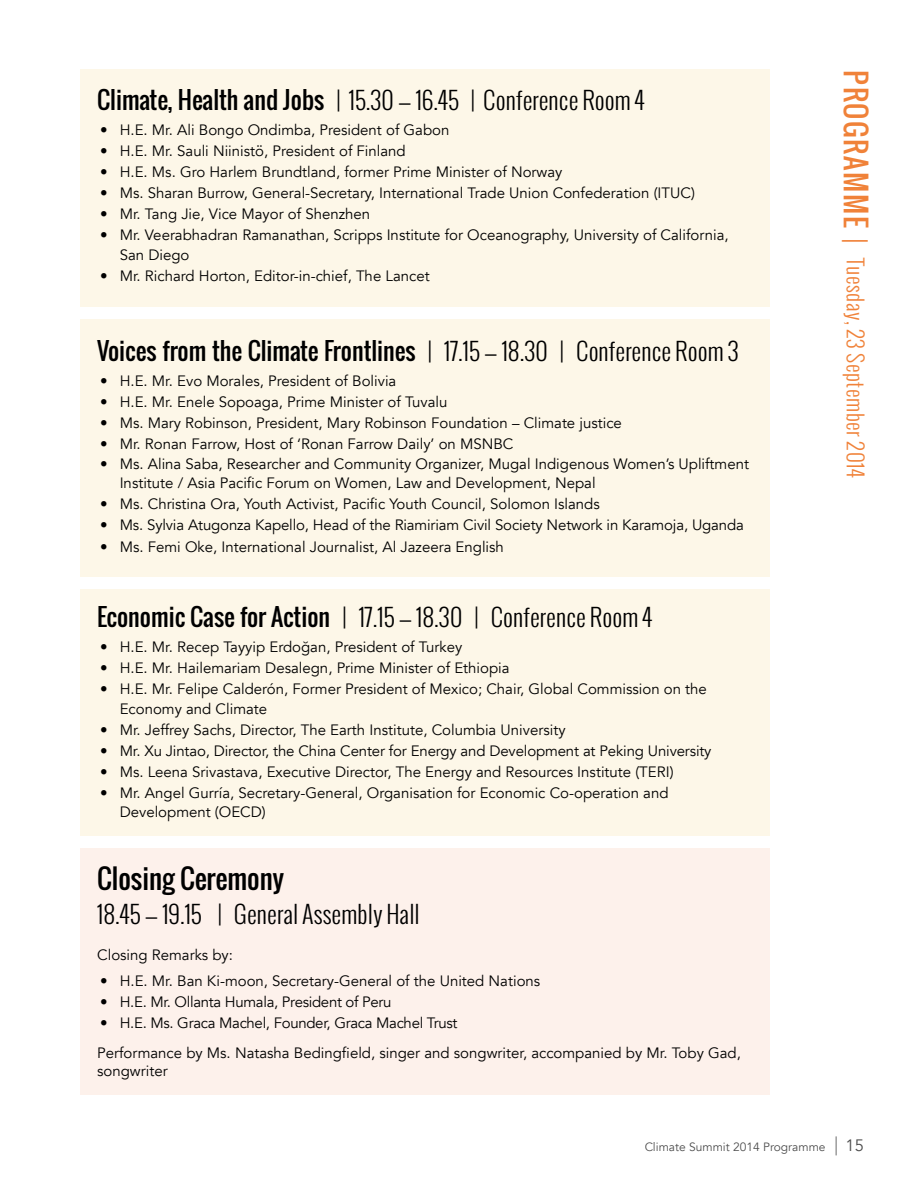
<style>
.page{position:relative;width:918px;height:1188px;background:#fff}
.page>*{position:absolute;margin:0;border:0;box-sizing:border-box;transform-origin:0 0}
.t1{font:27px "Oswald";color:#000}
.t2{font:300 24px "Oswald";color:#000}
.t3{font:24px "Oswald";color:#000}
.t4{font:300 21.15px "Oswald";letter-spacing:.02em;color:#f08239}
.t5{font:15px/19.5px "Avenir";color:#000}
.t6{font:15px "Avenir";letter-spacing:-.02em;color:#000}
.t7{font:12px "Avenir";color:#000}
.s1{font-weight:400}
.s2{font-weight:300}
.s3{font-weight:400;font-size:28.2px}
.s4{font-size:28.2px}
.s5{font-size:24.75px}
.s6{font-size:16.5px}
</style>
<div class="page">
<div style="left:80px;top:69px;width:690px;height:238px;background:#fdf7e8"></div>
<div style="left:80px;top:319px;width:690px;height:257px;background:#fdf7e8"></div>
<div style="left:80px;top:589px;width:690px;height:247px;background:#fdf7e8"></div>
<div style="left:80px;top:848px;width:690px;height:247px;background:#fdf1eb"></div>
<h2 class="t2" style="left:97px;top:83px;width:549px"><span class="s1">Climate, Health and Jobs</span> | 15.30 — 16.45 | Conference Room 4</h2>
<p class="t5" style="left:100px;top:121px;width:351px">• H.E. Mr. Ali Bongo Ondimba, President of Gabon</p>
<p class="t5" style="left:100px;top:142px;width:307px">• H.E. Mr. Sauli Niinistö, President of Finland</p>
<p class="t5" style="left:100px;top:163px;width:464px">• H.E. Ms. Gro Harlem Brundtland, former Prime Minister of Norway</p>
<p class="t5" style="left:100px;top:184px;width:596px">• Ms. Sharan Burrow, General-Secretary, International Trade Union Confederation (ITUC)</p>
<p class="t5" style="left:100px;top:205px;width:271px">• Mr. Tang Jie, Vice Mayor of Shenzhen</p>
<p class="t5" style="left:120px;top:226px;width:610px;text-indent:-20px">• Mr. Veerabhadran Ramanathan, Scripps Institute for Oceanography, University of California,<br>San Diego</p>
<p class="t5" style="left:100px;top:267px;width:331px">• Mr. Richard Horton, Editor-in-chief, The Lancet</p>
<h2 class="t3" style="left:97px;top:332px;width:643px">Voices from the Climate Frontlines <span class="s2">| 17.15 — 18.30 | Conference Room 3</span></h2>
<p class="t5" style="left:100px;top:372px;width:298px">• H.E. Mr. Evo Morales, President of Bolivia</p>
<p class="t5" style="left:100px;top:393px;width:349px">• H.E. Mr. Enele Sopoaga, Prime Minister of Tuvalu</p>
<p class="t5" style="left:100px;top:414px;width:523px">• Ms. Mary Robinson, President, Mary Robinson Foundation – Climate justice</p>
<p class="t5" style="left:100px;top:435px;width:415px">• Mr. Ronan Farrow, Host of ‘Ronan Farrow Daily’ on MSNBC</p>
<p class="t5" style="left:120px;top:454px;width:631px;text-indent:-20px">• Ms. Alina Saba, Researcher and Community Organizer, Mugal Indigenous Women’s Upliftment<br>Institute / Asia Pacific Forum on Women, Law and Development, Nepal</p>
<p class="t5" style="left:100px;top:495px;width:501px">• Ms. Christina Ora, Youth Activist, Pacific Youth Council, Solomon Islands</p>
<p class="t5" style="left:100px;top:516px;width:645px">• Ms. Sylvia Atugonza Kapello, Head of the Riamiriam Civil Society Network in Karamoja, Uganda</p>
<p class="t5" style="left:100px;top:537px;width:405px">• Ms. Femi Oke, International Journalist, Al Jazeera English</p>
<h2 class="t2" style="left:97px;top:601px;width:557px"><span class="s1">Economic Case for Action</span> | 17.15 — 18.30 | Conference Room 4</h2>
<p class="t5" style="left:100px;top:638px;width:364px">• H.E. Mr. Recep Tayyip Erdoğan, President of Turkey</p>
<p class="t5" style="left:100px;top:659px;width:411px">• H.E. Mr. Hailemariam Desalegn, Prime Minister of Ethiopia</p>
<p class="t5" style="left:120px;top:680px;width:589px;text-indent:-20px">• H.E. Mr. Felipe Calderón, Former President of Mexico; Chair, Global Commission on the<br>Economy and Climate</p>
<p class="t5" style="left:100px;top:720px;width:467px">• Mr. Jeffrey Sachs, Director, The Earth Institute, Columbia University</p>
<p class="t5" style="left:100px;top:741px;width:613px">• Mr. Xu Jintao, Director, the China Center for Energy and Development at Peking University</p>
<p class="t5" style="left:100px;top:762px;width:575px">• Ms. Leena Srivastava, Executive Director, The Energy and Resources Institute (TERI)</p>
<p class="t5" style="left:120px;top:783px;width:550px;text-indent:-20px">• Mr. Angel Gurría, Secretary-General, Organisation for Economic Co-operation and<br>Development (OECD)</p>
<h1 class="t1" style="left:97px;top:858px;width:188px">Closing Ceremony</h1>
<h2 class="t2" style="left:97px;top:898px;width:324px">18.45 — 19.15 | General Assembly Hall</h2>
<p class="t5" style="left:97px;top:946px;width:137px">Closing Remarks by:</p>
<p class="t5" style="left:100px;top:971px;width:442px">• H.E. Mr. Ban Ki-moon, Secretary-General of the United Nations</p>
<p class="t6" style="left:100px;top:993px;width:293px">• H.E. Mr. Ollanta Humala, President of Peru</p>
<p class="t5" style="left:97px;top:1008px;width:645px;line-height:30px">• H.E. Ms. Graca Machel, Founder, Graca Machel Trust<br>Performance by Ms. Natasha Bedingfield, singer and songwriter, accompanied by Mr. Toby Gad,</p>
<p class="t5" style="left:97px;top:1061px;width:72px">songwriter</p>
<h3 class="t4" style="left:870px;top:70px;width:408px;rotate:90deg"><span class="s3">PROGRAMME</span> <span class="s4">|</span> Tuesday, 23 September 2014</h3>
<p class="t7" style="left:645px;top:1139px;width:221px">Climate Summit 2014 Programme <span class="s5">|</span> <span class="s6">15</span></p>
</div>
